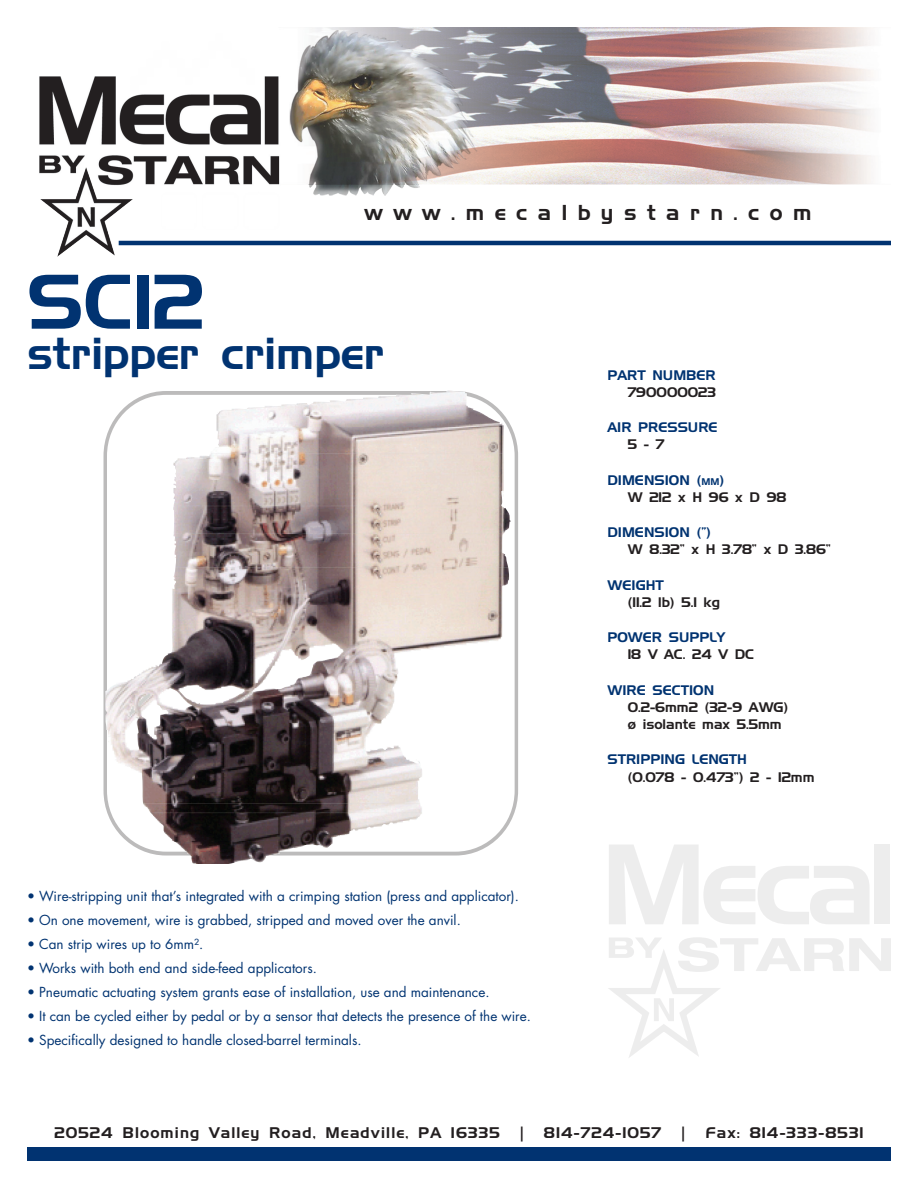
<style>
.page{position:relative;width:918px;height:1188px;background:#fff}
.page>*{position:absolute;margin:0;border:0;box-sizing:border-box;transform-origin:0 0}
.t1{font:75px "Aero";color:#013371}
.t2{font:43.5px "Aero";color:#013371}
.t3{font:21px "Aero";letter-spacing:.5em;color:#231f20}
.t4{font:15px "Aero";letter-spacing:.075em;color:#231f20}
.t5{font:13.5px "Futura";color:#013371}
.t6{font:13.5px/17.2px "Aero";color:#231f20}
.t7{font:13.5px "Aero";color:#013371}
.s1{color:#013371}
.s2{font-size:9.45px;color:#013371}
</style>
<div class="page">
<div style="left:27px;top:1147px;width:864px;height:14px;background:#013371"></div>
<svg style="left:609px;top:845px;width:260px;height:79px"></svg>
<div style="left:874px;top:845px;width:16px;height:79px;background:#ededed"></div>
<svg style="left:608px;top:937px;width:283px;height:120px"></svg>
<img style="left:39px;top:27px;width:852px;height:230px">
<hr style="left:119px;top:241px;width:772px;height:4px;background:#013371">
<svg style="left:105px;top:393px;width:411px;height:461px"></svg>
<div style="left:104px;top:391px;width:414px;height:464px;border:4px solid #201d1e;border-radius:62px"></div>
<img style="left:105px;top:392px;width:341px;height:345px">
<h1 class="t1" style="left:27px;top:256px;width:178px">SC12</h1>
<h3 class="t3" style="left:365px;top:200px;width:448px">www.mecalbystarn.com</h3>
<h2 class="t2" style="left:27px;top:327px;width:359px">stripper crimper</h2>
<p class="t5" style="left:27px;top:888px;width:493px">• Wire-stripping unit that’s integrated with a crimping station (press and applicator).</p>
<p class="t5" style="left:27px;top:912px;width:435px">• On one movement, wire is grabbed, stripped and moved over the anvil.</p>
<p class="t5" style="left:27px;top:936px;width:178px">• Can strip wires up to 6mm².</p>
<p class="t5" style="left:27px;top:960px;width:291px">• Works with both end and side-feed applicators.</p>
<p class="t5" style="left:27px;top:984px;width:464px">• Pneumatic actuating system grants ease of installation, use and maintenance.</p>
<p class="t5" style="left:27px;top:1008px;width:505px">• It can be cycled either by pedal or by a sensor that detects the presence of the wire.</p>
<p class="t5" style="left:27px;top:1032px;width:336px">• Specifically designed to handle closed-barrel terminals.</p>
<p class="t7" style="left:608px;top:367px;width:110px">PART NUMBER</p>
<p class="t6" style="left:628px;top:383px;width:90px">790000023</p>
<p class="t7" style="left:608px;top:419px;width:112px">AIR PRESSURE</p>
<p class="t6" style="left:628px;top:436px;width:38px">5 - 7</p>
<p class="t6" style="left:628px;top:471px;width:160px;text-indent:-20px"><span class="s1">DIMENSION (</span><span class="s2">mm</span><span class="s1">)<br></span>W 212 x H 96 x D 98</p>
<p class="t7" style="left:608px;top:524px;width:105px">DIMENSION (“)</p>
<p class="t6" style="left:628px;top:541px;width:205px">W 8.32” x H 3.78” x D 3.86”</p>
<p class="t7" style="left:608px;top:577px;width:58px">WEIGHT</p>
<p class="t6" style="left:628px;top:593px;width:94px">(11.2 lb) 5.1 kg</p>
<p class="t7" style="left:608px;top:629px;width:119px">POWER SUPPLY</p>
<p class="t6" style="left:628px;top:646px;width:128px">18 V AC. 24 V DC</p>
<p class="t7" style="left:608px;top:682px;width:108px">WIRE SECTION</p>
<p class="t6" style="left:628px;top:698px;width:162px">0.2-6mm2 (32-9 AWG) ø isolante max 5.5mm</p>
<p class="t7" style="left:608px;top:751px;width:141px">STRIPPING LENGTH</p>
<p class="t6" style="left:628px;top:768px;width:188px">(0.078 - 0.473”) 2 - 12mm</p>
<p class="t4" style="left:54px;top:1124px;width:811px">20524 Blooming Valley Road, Meadville, PA 16335 | 814-724-1057 | Fax: 814-333-8531</p>
</div>
